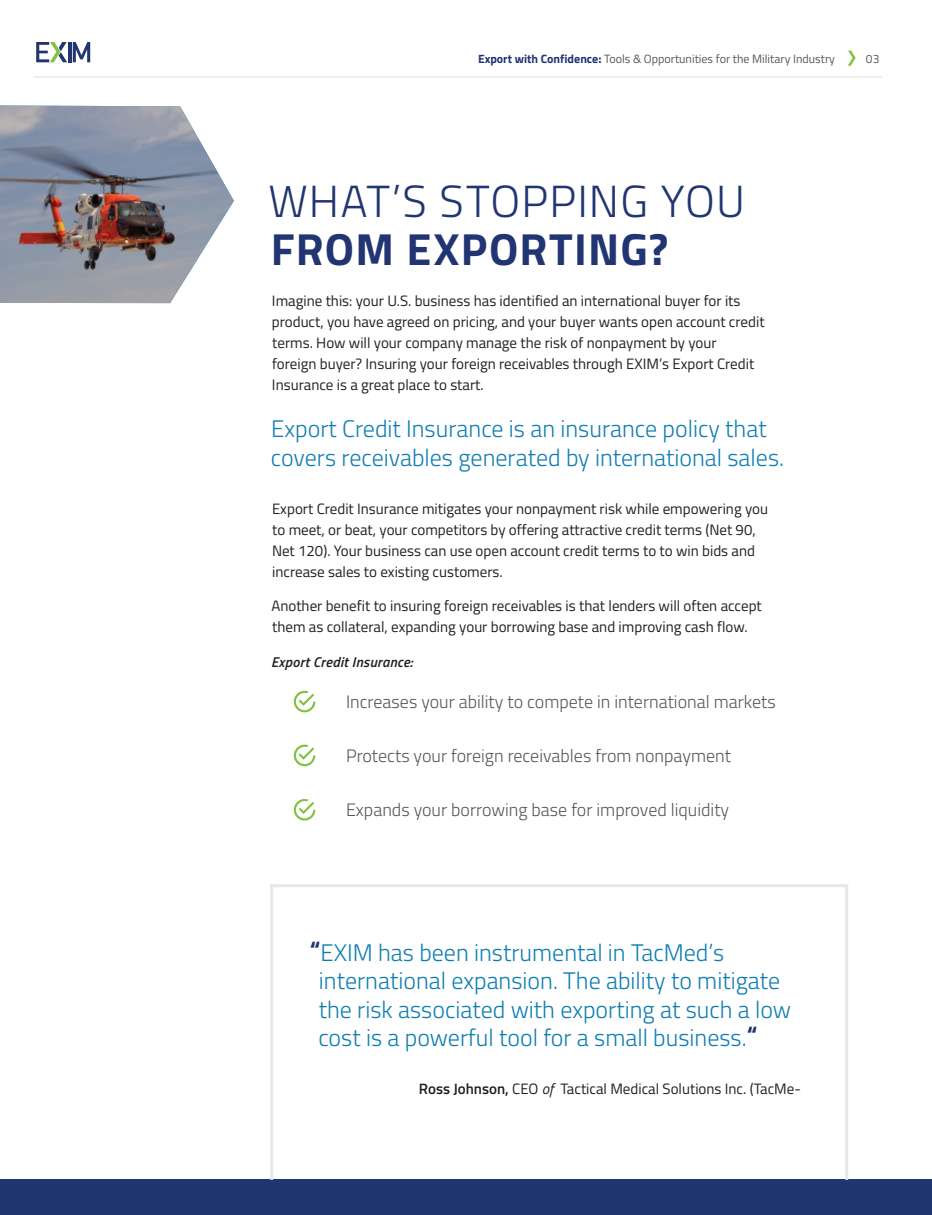
<style>
.page{position:relative;width:932px;height:1215px;background:#fff}
.page>*{position:absolute;margin:0;border:0;box-sizing:border-box;transform-origin:0 0}
.t1{font:300 45px "Titillium Web";letter-spacing:.025em;color:#223573}
.t2{font:700 45px "Titillium Web";letter-spacing:.03em;color:#223573}
.t3{font:300 24px/28.5px "Titillium Web";color:#107eb2}
.t4{font:300 24px/28.5px "Titillium Web";color:#127eb3}
.t5{font:300 18px "Titillium Web";color:#57585a}
.t6{font:15px/21px "Titillium Web";color:#231f20}
.t7{font:italic 600 14.25px "Titillium Web";letter-spacing:.02em;color:#231f20}
.t8{font:12px "Titillium Web";color:#57585a}
.s1{font-weight:700;color:#223573}
.s2{font-weight:600}
.s3{font-style:italic}
</style>
<div class="page">
<svg style="left:848px;top:51px;width:7px;height:15px"></svg>
<hr style="left:35px;top:77px;width:847px;height:1px;background:#eeeeef">
<hr style="left:68px;top:42px;width:3px;height:20px;background:#223573">
<svg style="left:73px;top:42px;width:17px;height:20px"></svg>
<svg style="left:36px;top:42px;width:31px;height:20px"></svg>
<div style="left:0;top:1180px;width:932px;height:35px;background:#223573"></div>
<svg style="left:294px;top:691px;width:21px;height:21px"></svg>
<svg style="left:294px;top:745px;width:21px;height:21px"></svg>
<svg style="left:294px;top:799px;width:21px;height:22px"></svg>
<svg style="left:270px;top:884px;width:578px;height:296px"></svg>
<img style="left:0;top:106px;width:234px;height:197px">
<p class="t8" style="left:478px;top:50px;width:358px"><span class="s1">Export with Confidence:</span> Tools &amp; Opportunities for the Military Industry</p>
<p class="t8" style="left:866px;top:50px;width:15px">03</p>
<h1 class="t1" style="left:268px;top:168px;width:478px">WHAT’S STOPPING YOU</h1>
<h1 class="t2" style="left:271px;top:214px;width:399px">FROM EXPORTING?</h1>
<p class="t6" style="left:272px;top:289px;width:494px">Imagine this: your U.S. business has identified an international buyer for its product, you have agreed on pricing, and your buyer wants open account credit terms. How will your company manage the risk of nonpayment by your<br>foreign buyer? Insuring your foreign receivables through EXIM’s Export Credit Insurance is a great place to start.</p>
<h2 class="t4" style="left:271px;top:413px;width:514px">Export Credit Insurance is an insurance policy that covers receivables generated by international sales.</h2>
<p class="t6" style="left:272px;top:497px;width:497px">Export Credit Insurance mitigates your nonpayment risk while empowering you to meet, or beat, your competitors by offering attractive credit terms (Net 90, Net 120). Your business can use open account credit terms to to win bids and increase sales to existing customers.</p>
<p class="t6" style="left:271px;top:595px;width:492px">Another benefit to insuring foreign receivables is that lenders will often accept them as collateral, expanding your borrowing base and improving cash flow.</p>
<p class="t7" style="left:271px;top:652px;width:143px">Export Credit Insurance:</p>
<p class="t5" style="left:346px;top:689px;width:431px">Increases your ability to compete in international markets</p>
<p class="t5" style="left:346px;top:743px;width:386px">Protects your foreign receivables from nonpayment</p>
<p class="t5" style="left:346px;top:797px;width:385px">Expands your borrowing base for improved liquidity</p>
<h2 class="t3" style="left:318px;top:937px;width:474px;text-indent:-8px"><span class="s1">“</span>EXIM has been instrumental in TacMed’s international expansion. The ability to mitigate the risk associated with exporting at such a low cost is a powerful tool for a small business.<span class="s1">“</span></h2>
<p class="t6" style="left:419px;top:1078px;width:383px"><span class="s2">Ross Johnson,</span> CEO <span class="s3">of</span> Tactical Medical Solutions Inc. (TacMe-</p>
</div>
